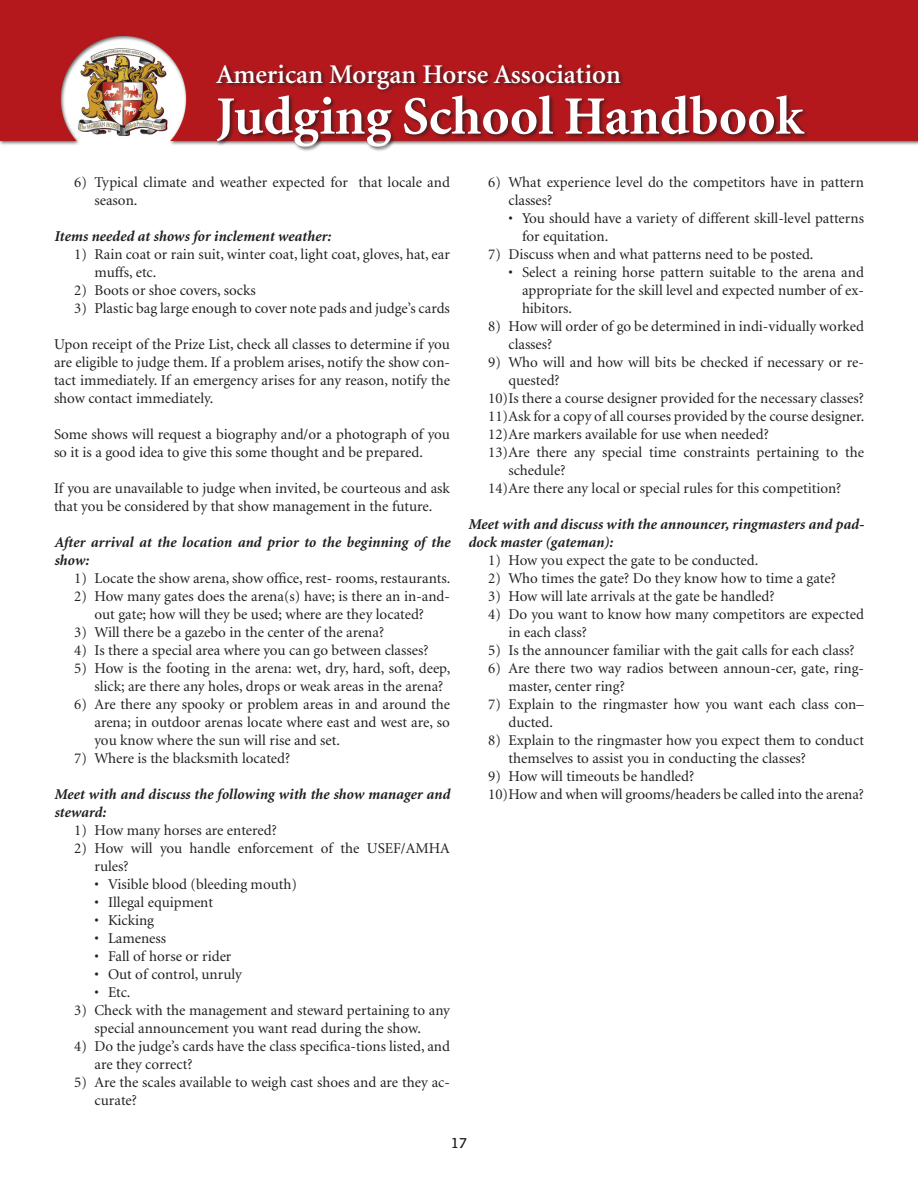
<style>
.page{position:relative;width:918px;height:1188px;background:#fff}
.page>*{position:absolute;margin:0;border:0;box-sizing:border-box;transform-origin:0 0}
.t1{font:700 54px "Minion";color:#fff}
.t2{font:600 27px "Minion";color:#fff}
.t3{font:15px/18px "Minion";color:#231f20}
.t4{font:italic 700 15px/18px "Minion";color:#231f20}
.t5{font:700 15px "Overlock";color:#231f20}
</style>
<div class="page">
<img style="left:0;top:0;width:918px;height:145px">
<div style="left:215px;top:63px;width:595px;height:89px;background:#231f20;opacity:.75"></div>
<h2 class="t2" style="left:216px;top:60px;width:406px">American Morgan Horse Association</h2>
<h1 class="t1" style="left:216px;top:89px;width:589px">Judging School Handbook</h1>
<p class="t3" style="left:94px;top:174px;width:357px;text-indent:-20px">6) Typical climate and weather expected for that locale and season.</p>
<p class="t4" style="left:54px;top:228px;width:278px">Items needed at shows for inclement weather:</p>
<p class="t3" style="left:94px;top:246px;width:357px;text-indent:-20px">1) Rain coat or rain suit, winter coat, light coat, gloves, hat, ear muffs, etc.</p>
<p class="t3" style="left:74px;top:282px;width:183px">2) Boots or shoe covers, socks</p>
<p class="t3" style="left:74px;top:300px;width:377px">3) Plastic bag large enough to cover note pads and judge’s cards</p>
<p class="t3" style="left:54px;top:336px;width:398px;text-align:justify">Upon receipt of the Prize List, check all classes to determine if you are eligible to judge them. If a problem arises, notify the show con&shy;tact immediately. If an emergency arises for any reason, notify the show contact immediately.</p>
<p class="t3" style="left:54px;top:426px;width:398px">Some shows will request a biography and/or a photograph of you so it is a good idea to give this some thought and be prepared.</p>
<p class="t3" style="left:54px;top:480px;width:397px">If you are unavailable to judge when invited, be courteous and ask that you be considered by that show management in the future.</p>
<p class="t4" style="left:54px;top:534px;width:397px">After arrival at the location and prior to the beginning of the show:</p>
<p class="t3" style="left:74px;top:570px;width:378px">1) Locate the show arena, show office, rest- rooms, restaurants.</p>
<p class="t3" style="left:74px;top:588px;width:377px;text-align:center">2) How many gates does the arena(s) have; is there an in-and&shy;out gate; how will they be used; where are they located?</p>
<p class="t3" style="left:74px;top:624px;width:311px">3) Will there be a gazebo in the center of the arena?</p>
<p class="t3" style="left:74px;top:642px;width:356px">4) Is there a special area where you can go between classes?</p>
<p class="t3" style="left:94px;top:660px;width:357px;text-indent:-20px">5) How is the footing in the arena: wet, dry, hard, soft, deep, slick; are there any holes, drops or weak areas in the arena?</p>
<p class="t3" style="left:94px;top:696px;width:357px;text-align:justify;text-indent:-20px">6) Are there any spooky or problem areas in and around the arena; in outdoor arenas locate where east and west are, so you know where the sun will rise and set.</p>
<p class="t3" style="left:74px;top:750px;width:218px">7) Where is the blacksmith located?</p>
<p class="t4" style="left:54px;top:786px;width:397px">Meet with and discuss the following with the show manager and steward:</p>
<p class="t3" style="left:74px;top:822px;width:204px">1) How many horses are entered?</p>
<p class="t3" style="left:94px;top:840px;width:357px;text-indent:-20px">2) How will you handle enforcement of the USEF/AMHA rules?</p>
<p class="t3" style="left:94px;top:876px;width:204px">• Visible blood (bleeding mouth)</p>
<p class="t3" style="left:94px;top:894px;width:120px">• Illegal equipment</p>
<p class="t3" style="left:94px;top:912px;width:61px">• Kicking</p>
<p class="t3" style="left:94px;top:930px;width:73px">• Lameness</p>
<p class="t3" style="left:94px;top:948px;width:138px">• Fall of horse or rider</p>
<p class="t3" style="left:94px;top:966px;width:149px">• Out of control, unruly</p>
<p class="t3" style="left:94px;top:984px;width:38px">• Etc.</p>
<p class="t3" style="left:74px;top:1002px;width:377px;text-align:center">3) Check with the management and steward pertaining to any special announcement you want read during the show.</p>
<p class="t3" style="left:94px;top:1038px;width:357px;text-indent:-20px">4) Do the judge’s cards have the class specifica-tions listed, and are they correct?</p>
<p class="t3" style="left:94px;top:1074px;width:357px;text-indent:-20px">5) Are the scales available to weigh cast shoes and are they ac&shy;curate?</p>
<p class="t3" style="left:508px;top:174px;width:357px;text-indent:-20px">6) What experience level do the competitors have in pattern classes?</p>
<p class="t3" style="left:522px;top:210px;width:344px;text-indent:-14px">• You should have a variety of different skill-level patterns for equitation.</p>
<p class="t3" style="left:488px;top:246px;width:327px">7) Discuss when and what patterns need to be posted.</p>
<p class="t3" style="left:522px;top:264px;width:343px;text-align:justify;text-indent:-14px">• Select a reining horse pattern suitable to the arena and appropriate for the skill level and expected number of ex&shy;hibitors.</p>
<p class="t3" style="left:508px;top:318px;width:357px;text-indent:-20px">8) How will order of go be determined in indi-vidually worked classes?</p>
<p class="t3" style="left:488px;top:354px;width:377px">9) Who will and how will bits be checked if necessary or re-</p>
<p class="t3" style="left:508px;top:372px;width:53px">quested?</p>
<p class="t3" style="left:488px;top:390px;width:377px">10)Is there a course designer provided for the necessary classes?</p>
<p class="t3" style="left:488px;top:408px;width:378px">11)Ask for a copy of all courses provided by the course designer.</p>
<p class="t3" style="left:488px;top:426px;width:282px">12)Are markers available for use when needed?</p>
<p class="t3" style="left:488px;top:444px;width:377px">13)Are there any special time constraints pertaining to the</p>
<p class="t3" style="left:508px;top:462px;width:58px">schedule?</p>
<p class="t3" style="left:488px;top:480px;width:355px">14)Are there any local or special rules for this competition?</p>
<p class="t4" style="left:468px;top:516px;width:398px">Meet with and discuss with the announcer, ringmasters and pad&shy;dock master (gateman):</p>
<p class="t3" style="left:488px;top:552px;width:272px">1) How you expect the gate to be conducted.</p>
<p class="t3" style="left:488px;top:570px;width:349px">2) Who times the gate? Do they know how to time a gate?</p>
<p class="t3" style="left:488px;top:588px;width:288px">3) How will late arrivals at the gate be handled?</p>
<p class="t3" style="left:508px;top:606px;width:357px;text-indent:-20px">4) Do you want to know how many competitors are expected in each class?</p>
<p class="t3" style="left:488px;top:642px;width:368px">5) Is the announcer familiar with the gait calls for each class?</p>
<p class="t3" style="left:508px;top:660px;width:357px;text-indent:-20px">6) Are there two way radios between announ-cer, gate, ring&shy;master, center ring?</p>
<p class="t3" style="left:508px;top:696px;width:357px;text-indent:-20px">7) Explain to the ringmaster how you want each class con– ducted.</p>
<p class="t3" style="left:508px;top:732px;width:357px;text-indent:-20px">8) Explain to the ringmaster how you expect them to conduct themselves to assist you in conducting the classes?</p>
<p class="t3" style="left:488px;top:768px;width:377px">9) How will timeouts be handled?<br>10)How and when will grooms/headers be called into the arena?</p>
<p class="t5" style="left:451px;top:1135px;width:18px">17</p>
</div>
